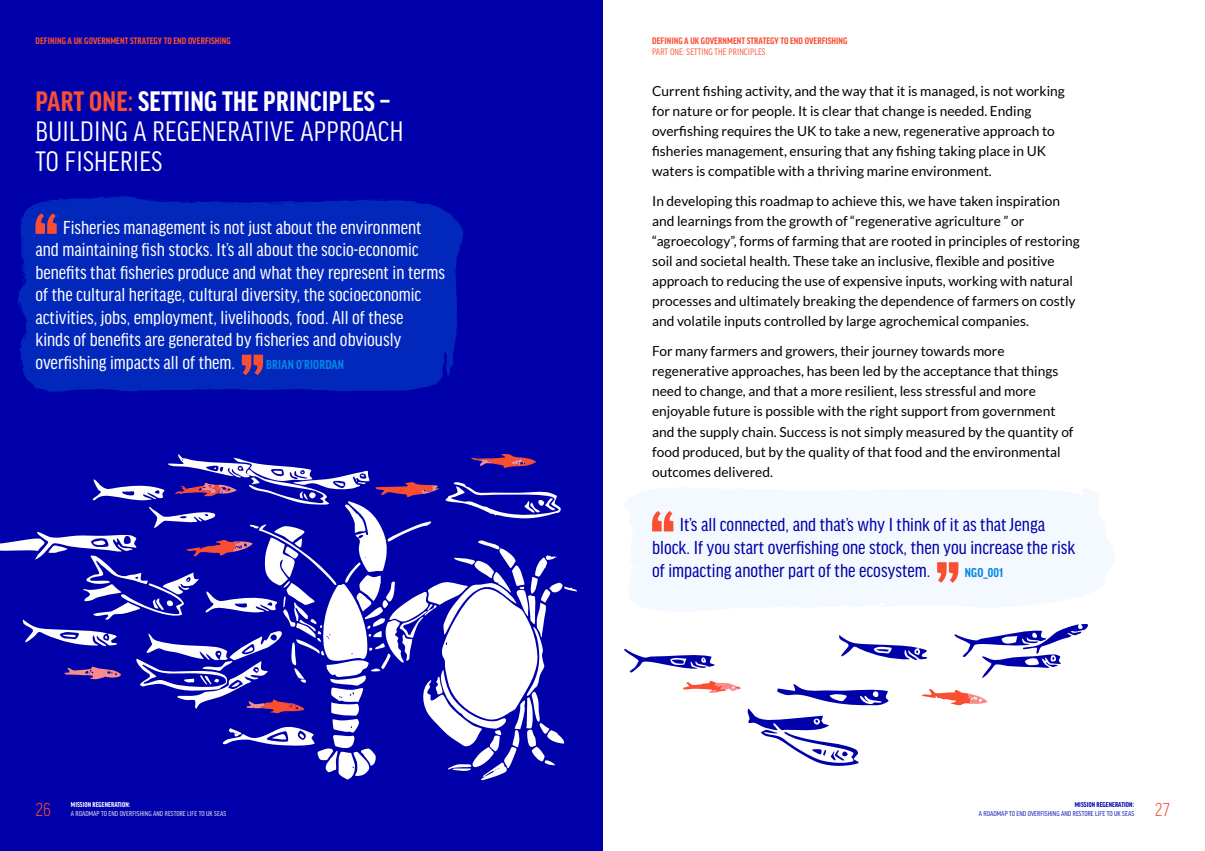
<style>
.page{position:relative;width:1205px;height:851px;background:#fff}
.page>*{position:absolute;margin:0;border:0;box-sizing:border-box;transform-origin:0 0}
.t1{font:condensed 30px/30px "Good Headline Pro";letter-spacing:.01em;color:#fff}
.t2{font:20px/22.5px "Good Headline Pro Cond News";color:#fff}
.t3{font:20px/22.5px "Good Headline Pro Cond News";color:#00a}
.t4{font:300 condensed 20px "Good Headline Pro";color:#fa4e32}
.t5{font:13.75px/20px "Lato";color:#000}
.t6{font:700 condensed 13.75px "Good Headline Pro";letter-spacing:.01em;color:#0686e5}
.t7{font:700 condensed 10px "Good Headline Pro";letter-spacing:.01em;color:#fa4e32}
.t8{font:condensed 10px "Good Headline Pro";letter-spacing:.01em;color:#fa4e32}
.t9{font:condensed 7.5px "Good Headline Pro";letter-spacing:.01em;color:#00a}
.t10{font:condensed 7.5px "Good Headline Pro";letter-spacing:.01em;color:#fff}
.t11{font:700 condensed 7.5px "Good Headline Pro";letter-spacing:.01em;color:#00a}
.t12{font:700 condensed 7.5px "Good Headline Pro";letter-spacing:.01em;color:#fff}
.s1{font-weight:700;color:#fa4e32}
.s2{font-weight:700}
</style>
<div class="page">
<svg style="left:624px;top:488px;width:490px;height:124px;fill:#f3f9fe"></svg>
<div style="left:0;top:0;width:602px;height:850px;background:#00a"></div>
<svg style="left:18px;top:196px;width:445px;height:196px;background:#0024b9"></svg>
<svg style="left:460px;top:242px;width:3px;height:9px"></svg>
<svg style="left:370px;top:199px;width:15px;height:1px"></svg>
<svg style="left:22px;top:272px;width:3px;height:10px"></svg>
<svg style="left:150px;top:199px;width:16px;height:2px"></svg>
<svg style="left:35px;top:213px;width:22px;height:21px"></svg>
<svg style="left:242px;top:354px;width:21px;height:21px"></svg>
<svg style="left:652px;top:511px;width:21px;height:20px"></svg>
<svg style="left:937px;top:562px;width:21px;height:20px"></svg>
<svg style="left:0;top:454px;width:577px;height:326px"></svg>
<svg style="left:624px;top:649px;width:90px;height:23px"></svg>
<svg style="left:839px;top:635px;width:88px;height:25px"></svg>
<svg style="left:954px;top:624px;width:134px;height:54px"></svg>
<svg style="left:920px;top:689px;width:67px;height:16px"></svg>
<svg style="left:683px;top:680px;width:206px;height:86px"></svg>
<p class="t7" style="left:35px;top:36px;width:197px">DEFINING A UK GOVERNMENT STRATEGY TO END OVERFISHING</p>
<h1 class="t1" style="left:36px;top:87px;width:369px"><span class="s1">PART ONE:</span> <span class="s2">SETTING THE PRINCIPLES –<br></span>BUILDING A REGENERATIVE APPROACH<br>TO FISHERIES</h1>
<p class="t2" style="left:35px;top:216px;width:411px;text-indent:28px">Fisheries management is not just about the environment and maintaining fish stocks. It’s all about the socio-economic benefits that fisheries produce and what they represent in terms of the cultural heritage, cultural diversity, the socioeconomic activities, jobs, employment, livelihoods, food. All of these<br>kinds of benefits are generated by fisheries and obviously overfishing impacts all of them.</p>
<p class="t6" style="left:266px;top:358px;width:79px">BRIAN O’RIORDAN</p>
<h2 class="t4" style="left:35px;top:799px;width:17px">26</h2>
<p class="t12" style="left:71px;top:800px;width:61px">MISSION REGENERATION:</p>
<p class="t10" style="left:71px;top:809px;width:157px">A ROADMAP TO END OVERFISHING AND RESTORE LIFE TO UK SEAS</p>
<p class="t7" style="left:652px;top:36px;width:197px">DEFINING A UK GOVERNMENT STRATEGY TO END OVERFISHING</p>
<p class="t8" style="left:652px;top:47px;width:115px">PART ONE: SETTING THE PRINCIPLES</p>
<p class="t5" style="left:652px;top:81px;width:414px">Current fishing activity, and the way that it is managed, is not working for nature or for people. It is clear that change is needed. Ending overfishing requires the UK to take a new, regenerative approach to fisheries management, ensuring that any fishing taking place in UK waters is compatible with a thriving marine environment.</p>
<p class="t5" style="left:652px;top:191px;width:429px">In developing this roadmap to achieve this, we have taken inspiration and learnings from the growth of “regenerative agriculture ” or “agroecology”, forms of farming that are rooted in principles of restoring soil and societal health. These take an inclusive, flexible and positive approach to reducing the use of expensive inputs, working with natural processes and ultimately breaking the dependence of farmers on costly and volatile inputs controlled by large agrochemical companies.</p>
<p class="t5" style="left:652px;top:341px;width:423px">For many farmers and growers, their journey towards more regenerative approaches, has been led by the acceptance that things need to change, and that a more resilient, less stressful and more enjoyable future is possible with the right support from government and the supply chain. Success is not simply measured by the quantity of food produced, but by the quality of that food and the environmental outcomes delivered.</p>
<h2 class="t3" style="left:652px;top:514px;width:425px;text-indent:28px">It’s all connected, and that’s why I think of it as that Jenga block. If you start overfishing one stock, then you increase the risk of impacting another part of the ecosystem.</h2>
<p class="t6" style="left:965px;top:565px;width:40px">NGO_001</p>
<p class="t11" style="left:1075px;top:800px;width:61px">MISSION REGENERATION:</p>
<p class="t9" style="left:979px;top:809px;width:157px">A ROADMAP TO END OVERFISHING AND RESTORE LIFE TO UK SEAS</p>
<h2 class="t4" style="left:1154px;top:799px;width:16px">27</h2>
</div>
